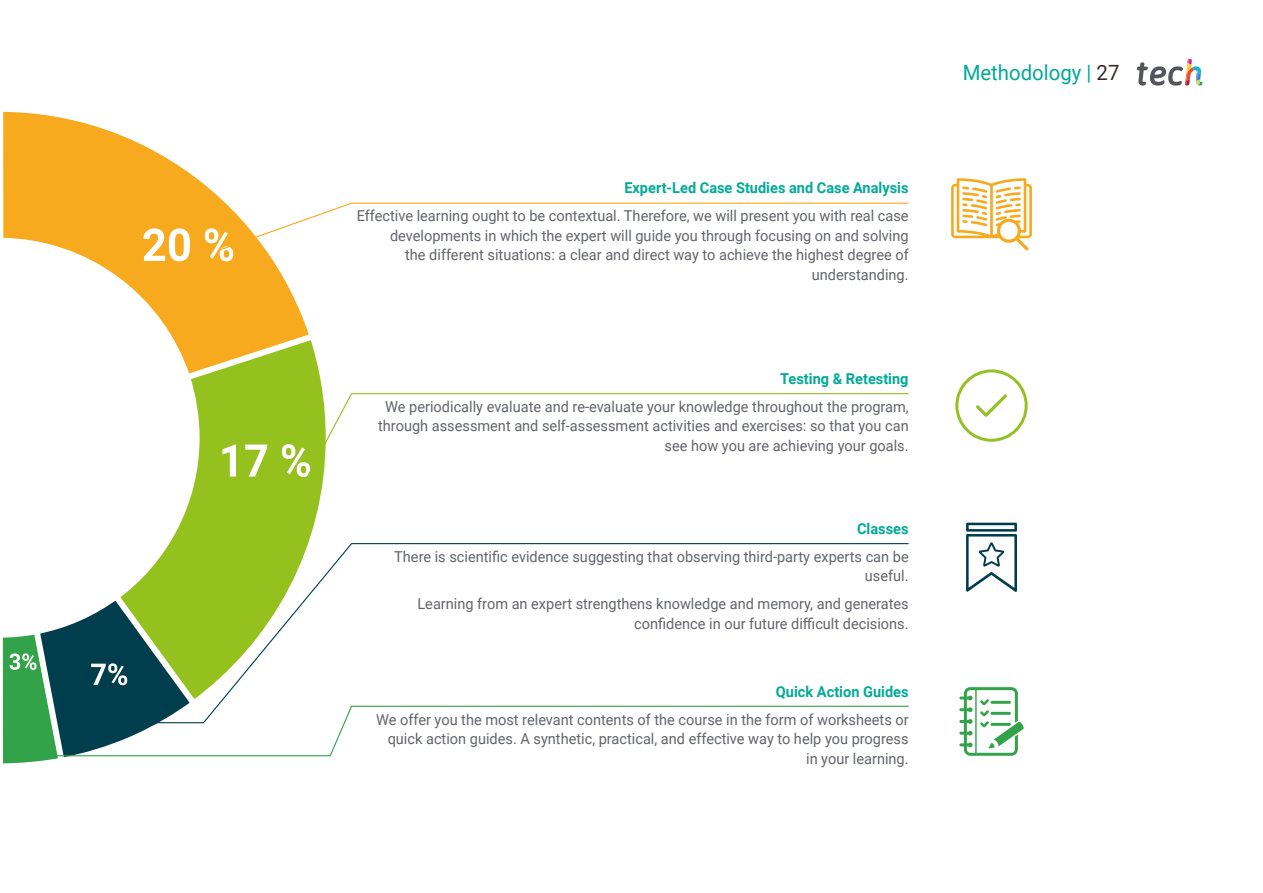
<style>
.page{position:relative;width:1263px;height:893px;background:#fff}
.page>*{position:absolute;margin:0;border:0;box-sizing:border-box;transform-origin:0 0}
.t1{font:21px "Roboto";color:#00a996}
.t2{font:15px/19.5px "Roboto";color:#61646a;text-align:right}
.t3{font:700 15px "Roboto";color:#00aa97}
.s1{color:#312e20}
</style>
<div class="page">
<svg style="left:131px;top:377px;width:192px;height:211px"></svg>
<svg style="left:6px;top:111px;width:314px;height:274px"></svg>
<svg style="left:3px;top:111px;width:3px;height:127px"></svg>
<svg style="left:2px;top:588px;width:140px;height:176px"></svg>
<svg style="left:222px;top:444px;width:16px;height:33px"></svg>
<svg style="left:1137px;top:59px;width:65px;height:27px"></svg>
<svg style="left:238px;top:392px;width:671px;height:109px"></svg>
<svg style="left:142px;top:542px;width:767px;height:163px"></svg>
<svg style="left:21px;top:705px;width:888px;height:52px"></svg>
<svg style="left:143px;top:202px;width:766px;height:59px"></svg>
<svg style="left:951px;top:178px;width:81px;height:73px"></svg>
<svg style="left:966px;top:523px;width:51px;height:69px"></svg>
<svg style="left:955px;top:369px;width:73px;height:73px"></svg>
<svg style="left:959px;top:687px;width:65px;height:69px"></svg>
<p class="t3" style="left:624px;top:177px;width:286px">Expert-Led Case Studies and Case Analysis</p>
<p class="t2" style="left:357px;top:206px;width:553px">Effective learning ought to be contextual. Therefore, we will present you with real case developments in which the expert will guide you through focusing on and solving<br>the different situations: a clear and direct way to achieve the highest degree of understanding.</p>
<p class="t3" style="left:780px;top:368px;width:130px">Testing &amp; Retesting</p>
<p class="t2" style="left:378px;top:396px;width:532px">We periodically evaluate and re-evaluate your knowledge throughout the program, through assessment and self-assessment activities and exercises: so that you can see how you are achieving your goals.</p>
<p class="t3" style="left:857px;top:518px;width:53px">Classes</p>
<p class="t2" style="left:394px;top:546px;width:516px">There is scientific evidence suggesting that observing third-party experts can be useful.</p>
<p class="t2" style="left:417px;top:594px;width:493px">Learning from an expert strengthens knowledge and memory, and generates confidence in our future difficult decisions.</p>
<p class="t3" style="left:776px;top:681px;width:134px">Quick Action Guides</p>
<p class="t2" style="left:376px;top:709px;width:534px">We offer you the most relevant contents of the course in the form of worksheets or quick action guides. A synthetic, practical, and effective way to help you progress in your learning.</p>
<h1 class="t1" style="left:963px;top:57px;width:158px">Methodology | <span class="s1">27</span></h1>
</div>
